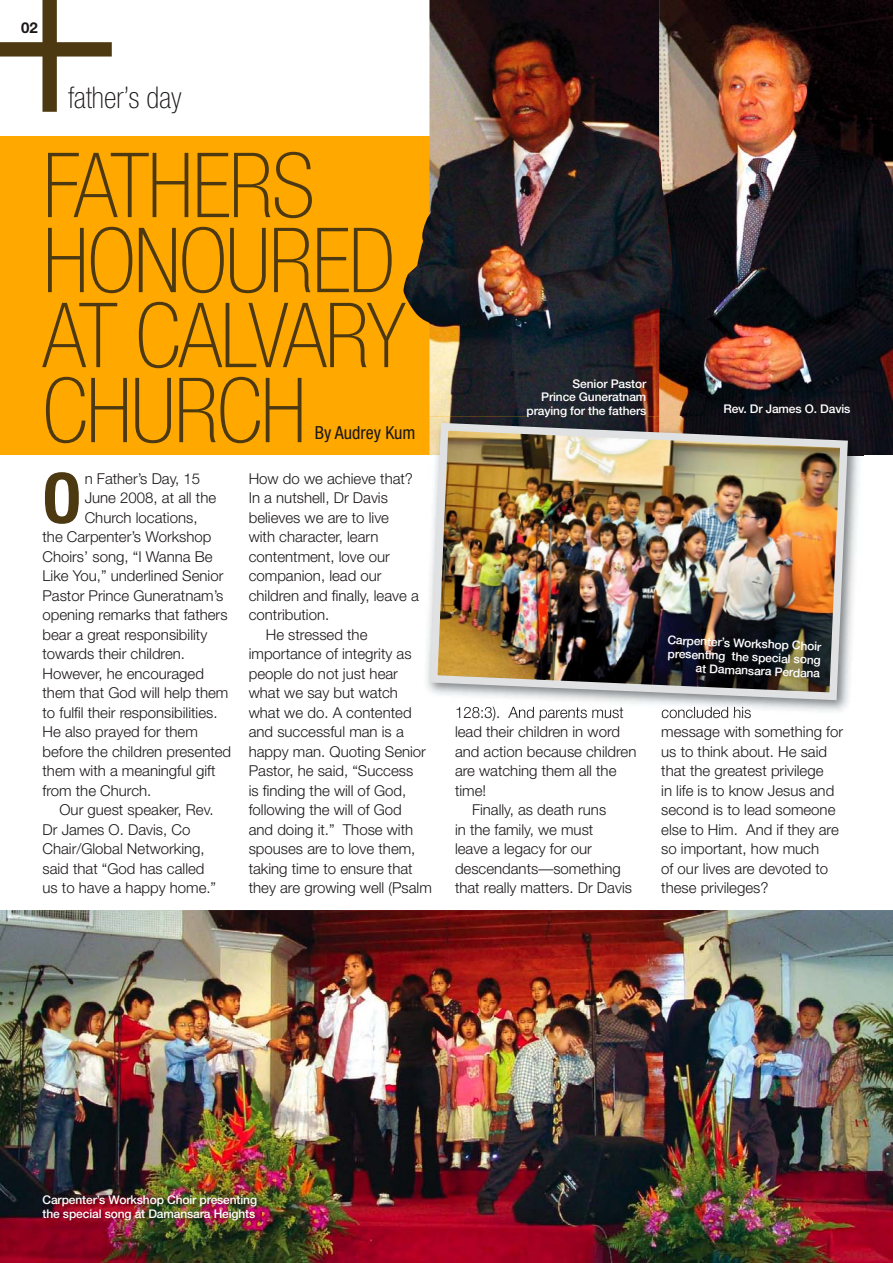
<style>
.page{position:relative;width:893px;height:1263px;background:#fff}
.page>*{position:absolute;margin:0;border:0;box-sizing:border-box;transform-origin:0 0}
.t1{font:100 condensed 90px/75px "Helvetica Neue";letter-spacing:-.02em;color:#4c3811}
.t2{font:700 condensed 69.6px "Helvetica Neue";color:#4c3811}
.t3{font:100 condensed 30px "Helvetica Neue";color:#1b1718}
.t4{font:condensed 18px "Helvetica Neue";color:#1b1718}
.t5{font:300 15px/19.5px "Helvetica Neue";color:#1b1718}
.t6{font:700 15px "Helvetica Neue";color:#1b1718}
.t7{font:500 12px/13.5px "Helvetica Neue";letter-spacing:-.01em;color:#fff;text-align:right}
</style>
<div class="page">
<div style="left:0;top:136px;width:893px;height:319px;background:#ffa800"></div>
<svg style="left:0;top:0;width:112px;height:112px"></svg>
<img style="left:0;top:910px;width:893px;height:353px">
<img style="left:659px;top:0;width:234px;height:455px">
<img style="left:43px;top:1195px;width:219px;height:29px">
<img style="left:429px;top:0;width:230px;height:416px">
<img style="left:492px;top:455px;width:371px;height:260px">
<img style="left:456px;top:707px;width:168px;height:8px">
<img style="left:662px;top:707px;width:89px;height:8px">
<img style="left:429px;top:416px;width:434px;height:39px">
<img style="left:527px;top:416px;width:119px;height:1px">
<img style="left:426px;top:419px;width:426px;height:285px">
<img style="left:403px;top:20px;width:272px;height:344px">
<p class="t6" style="left:21px;top:18px;width:18px">02</p>
<h3 class="t3" style="left:68px;top:81px;width:115px">father’s day</h3>
<h1 class="t1" style="left:43px;top:147px;width:365px">FATHERS<br>HONOURED<br>AT CALVARY<br>CHURCH</h1>
<p class="t4" style="left:315px;top:423px;width:102px">By Audrey Kum</p>
<h2 class="t2" style="left:43px;top:456px;width:40px">O</h2>
<p class="t5" style="left:85px;top:468px;width:117px">n Father’s Day, 15</p>
<p class="t5" style="left:85px;top:488px;width:133px">June 2008, at all the</p>
<p class="t5" style="left:85px;top:507px;width:114px">Church locations,</p>
<p class="t5" style="left:43px;top:527px;width:170px">the Carpenter’s Workshop</p>
<p class="t5" style="left:43px;top:546px;width:172px">Choirs’ song, “I Wanna Be</p>
<p class="t5" style="left:43px;top:566px;width:182px">Like You,” underlined Senior</p>
<p class="t5" style="left:43px;top:585px;width:182px">Pastor Prince Guneratnam’s</p>
<p class="t5" style="left:43px;top:605px;width:187px">opening remarks that fathers</p>
<p class="t5" style="left:43px;top:624px;width:166px">bear a great responsibility</p>
<p class="t5" style="left:43px;top:644px;width:144px">towards their children.</p>
<p class="t5" style="left:43px;top:663px;width:163px">However, he encouraged</p>
<p class="t5" style="left:43px;top:683px;width:187px">them that God will help them</p>
<p class="t5" style="left:43px;top:702px;width:176px">to fulfil their responsibilities.</p>
<p class="t5" style="left:43px;top:722px;width:157px">He also prayed for them</p>
<p class="t5" style="left:43px;top:741px;width:190px">before the children presented</p>
<p class="t5" style="left:43px;top:761px;width:175px">them with a meaningful gift</p>
<p class="t5" style="left:43px;top:780px;width:110px">from the Church.</p>
<p class="t5" style="left:60px;top:800px;width:156px">Our guest speaker, Rev.</p>
<p class="t5" style="left:43px;top:819px;width:149px">Dr James O. Davis, Co</p>
<p class="t5" style="left:43px;top:839px;width:164px">Chair/Global Networking,</p>
<p class="t5" style="left:43px;top:858px;width:163px">said that “God has called</p>
<p class="t5" style="left:43px;top:878px;width:175px">us to have a happy home.”</p>
<p class="t5" style="left:249px;top:468px;width:166px">How do we achieve that?</p>
<p class="t5" style="left:249px;top:488px;width:141px">In a nutshell, Dr Davis</p>
<p class="t5" style="left:249px;top:507px;width:142px">believes we are to live</p>
<p class="t5" style="left:249px;top:527px;width:131px">with character, learn</p>
<p class="t5" style="left:249px;top:546px;width:143px">contentment, love our</p>
<p class="t5" style="left:249px;top:566px;width:134px">companion, lead our</p>
<p class="t5" style="left:249px;top:585px;width:172px">children and finally, leave a</p>
<p class="t5" style="left:249px;top:605px;width:82px">contribution.</p>
<p class="t5" style="left:266px;top:624px;width:103px">He stressed the</p>
<p class="t5" style="left:249px;top:644px;width:164px">importance of integrity as</p>
<p class="t5" style="left:249px;top:663px;width:151px">people do not just hear</p>
<p class="t5" style="left:249px;top:683px;width:151px">what we say but watch</p>
<p class="t5" style="left:249px;top:702px;width:164px">what we do. A contented</p>
<p class="t5" style="left:249px;top:722px;width:157px">and successful man is a</p>
<p class="t5" style="left:249px;top:741px;width:179px">happy man. Quoting Senior</p>
<p class="t5" style="left:249px;top:761px;width:166px">Pastor, he said, “Success</p>
<p class="t5" style="left:249px;top:780px;width:159px">is finding the will of God,</p>
<p class="t5" style="left:249px;top:800px;width:155px">following the will of God</p>
<p class="t5" style="left:249px;top:819px;width:166px">and doing it.” Those with</p>
<p class="t5" style="left:249px;top:839px;width:168px">spouses are to love them,</p>
<p class="t5" style="left:249px;top:858px;width:165px">taking time to ensure that</p>
<p class="t5" style="left:249px;top:878px;width:185px">they are growing well (Psalm</p>
<p class="t7" style="left:526px;top:377px;width:121px">Senior Pastor<br>Prince Guneratnam praying for the fathers</p>
<p class="t7" style="left:723px;top:402px;width:129px">Rev. Dr James O. Davis</p>
<p class="t5" style="left:455px;top:702px;width:170px">128:3). And parents must</p>
<p class="t5" style="left:455px;top:722px;width:167px">lead their children in word</p>
<p class="t5" style="left:455px;top:741px;width:183px">and action because children</p>
<p class="t5" style="left:455px;top:761px;width:163px">are watching them all the</p>
<p class="t5" style="left:455px;top:780px;width:33px">time!</p>
<p class="t5" style="left:472px;top:800px;width:136px">Finally, as death runs</p>
<p class="t5" style="left:455px;top:819px;width:140px">in the family, we must</p>
<p class="t5" style="left:455px;top:839px;width:139px">leave a legacy for our</p>
<p class="t5" style="left:455px;top:858px;width:167px">descendants—something</p>
<p class="t5" style="left:455px;top:878px;width:178px">that really matters. Dr Davis</p>
<p class="t7" style="left:668px;top:633px;width:155px;rotate:2deg">Carpenter’s Workshop Choir presenting the special song at Damansara Perdana</p>
<p class="t5" style="left:661px;top:702px;width:183px">concluded his<br>message with something for us to think about. He said that the greatest privilege<br>in life is to know Jesus and second is to lead someone else to Him. And if they are so important, how much<br>of our lives are devoted to these privileges?</p>
<p class="t7" style="left:43px;top:1193px;width:216px;text-align:left">Carpenter’s Workshop Choir presenting the special song at Damansara Heights</p>
</div>
